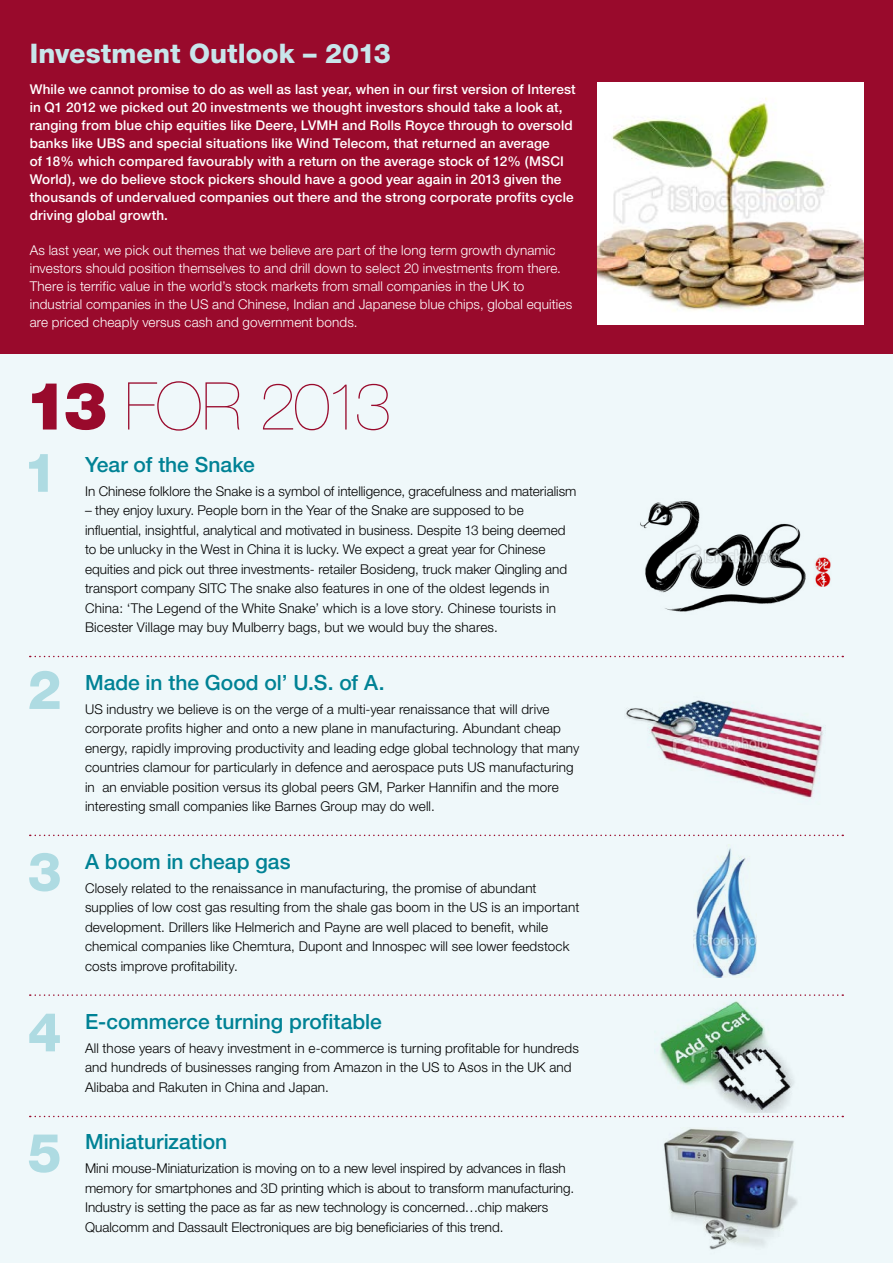
<style>
.page{position:relative;width:893px;height:1263px;background:#eff8fa}
.page>*{position:absolute;margin:0;border:0;box-sizing:border-box;transform-origin:0 0}
.t1{font:200 66px "Helvetica Neue";letter-spacing:-.035em;color:#990a2c}
.t2{font:800 54px "Helvetica Neue";color:#aedbe2}
.t3{font:800 27px "Helvetica Neue";color:#c8e6eb}
.t4{font:500 21px "Helvetica Neue";color:#008295}
.t5{font:300 13.5px/19.5px "Helvetica Neue";letter-spacing:.005em;color:#000}
.t6{font:500 13.5px/18px "Helvetica Neue";letter-spacing:.01em;color:#fff}
.t7{font:300 13.5px/18px "Helvetica Neue";letter-spacing:.01em;color:#fff}
.s1{font-weight:900}
</style>
<div class="page">
<div style="left:0;top:0;width:892px;height:353px;background:#990a2c"></div>
<img style="left:626px;top:700px;width:198px;height:98px">
<img style="left:664px;top:1128px;width:133px;height:122px">
<img style="left:640px;top:501px;width:191px;height:111px">
<img style="left:654px;top:1001px;width:140px;height:111px">
<img style="left:598px;top:83px;width:265px;height:241px">
<svg style="left:30px;top:656px;width:813px;height:1px"></svg>
<svg style="left:30px;top:835px;width:813px;height:1px"></svg>
<svg style="left:30px;top:994px;width:813px;height:2px"></svg>
<svg style="left:30px;top:1116px;width:813px;height:1px"></svg>
<img style="left:694px;top:848px;width:62px;height:129px">
<h3 class="t3" style="left:30px;top:38px;width:362px">Investment Outlook – 2013</h3>
<p class="t6" style="left:30px;top:80px;width:547px">While we cannot promise to do as well as last year, when in our first version of Interest in Q1 2012 we picked out 20 investments we thought investors should take a look at, ranging from blue chip equities like Deere, LVMH and Rolls Royce through to oversold banks like UBS and special situations like Wind Telecom, that returned an average<br>of 18% which compared favourably with a return on the average stock of 12% (MSCI World), we do believe stock pickers should have a good year again in 2013 given the thousands of undervalued companies out there and the strong corporate profits cycle driving global growth.</p>
<p class="t7" style="left:30px;top:241px;width:544px">As last year, we pick out themes that we believe are part of the long term growth dynamic investors should position themselves to and drill down to select 20 investments from there.<br>There is terrific value in the world’s stock markets from small companies in the UK to industrial companies in the US and Chinese, Indian and Japanese blue chips, global equities are priced cheaply versus cash and government bonds.</p>
<h1 class="t1" style="left:24px;top:368px;width:368px"><span class="s1">13</span> FOR 2013</h1>
<h2 class="t2" style="left:23px;top:440px;width:36px">1</h2>
<h3 class="t4" style="left:85px;top:452px;width:171px">Year of the Snake</h3>
<p class="t5" style="left:85px;top:481px;width:493px">In Chinese folklore the Snake is a symbol of intelligence, gracefulness and materialism</p>
<p class="t5" style="left:85px;top:500px;width:484px">– they enjoy luxury. People born in the Year of the Snake are supposed to be influential, insightful, analytical and motivated in business. Despite 13 being deemed to be unlucky in the West in China it is lucky. We expect a great year for Chinese equities and pick out three investments- retailer Bosideng, truck maker Qingling and transport company SITC The snake also features in one of the oldest legends in China: ‘The Legend of the White Snake’ which is a love story. Chinese tourists in Bicester Village may buy Mulberry bags, but we would buy the shares.</p>
<h3 class="t4" style="left:85px;top:670px;width:301px">Made in the Good ol’ U.S. of A.</h3>
<p class="t5" style="left:85px;top:699px;width:496px">US industry we believe is on the verge of a multi-year renaissance that will drive corporate profits higher and onto a new plane in manufacturing. Abundant cheap energy, rapidly improving productivity and leading edge global technology that many countries clamour for particularly in defence and aerospace puts US manufacturing in an enviable position versus its global peers GM, Parker Hannifin and the more interesting small companies like Barnes Group may do well.</p>
<h2 class="t2" style="left:28px;top:658px;width:36px">2</h2>
<h2 class="t2" style="left:28px;top:840px;width:36px">3</h2>
<h3 class="t4" style="left:85px;top:849px;width:207px">A boom in cheap gas</h3>
<p class="t5" style="left:85px;top:878px;width:496px">Closely related to the renaissance in manufacturing, the promise of abundant supplies of low cost gas resulting from the shale gas boom in the US is an important development. Drillers like Helmerich and Payne are well placed to benefit, while chemical companies like Chemtura, Dupont and Innospec will see lower feedstock costs improve profitability.</p>
<h2 class="t2" style="left:28px;top:1000px;width:36px">4</h2>
<h3 class="t4" style="left:85px;top:1009px;width:298px">E-commerce turning profitable</h3>
<p class="t5" style="left:85px;top:1038px;width:495px">All those years of heavy investment in e-commerce is turning profitable for hundreds and hundreds of businesses ranging from Amazon in the US to Asos in the UK and<br>Alibaba and Rakuten in China and Japan.</p>
<h2 class="t2" style="left:28px;top:1121px;width:36px">5</h2>
<h3 class="t4" style="left:85px;top:1129px;width:144px">Miniaturization</h3>
<p class="t5" style="left:85px;top:1158px;width:491px">Mini mouse-Miniaturization is moving on to a new level inspired by advances in flash memory for smartphones and 3D printing which is about to transform manufacturing.<br>Industry is setting the pace as far as new technology is concerned…chip makers Qualcomm and Dassault Electroniques are big beneficiaries of this trend.</p>
</div>
